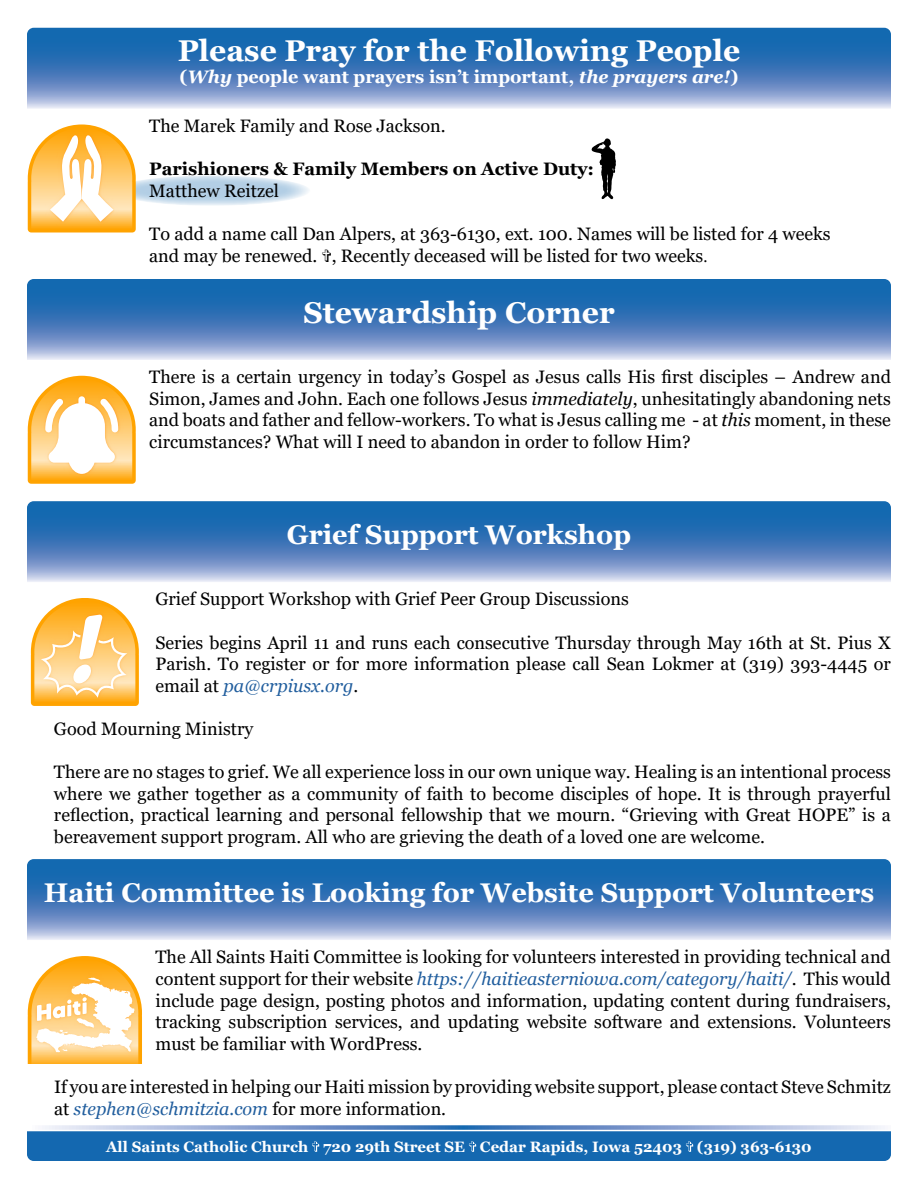
<style>
.page{position:relative;width:918px;height:1188px;background:#fff}
.page>*{position:absolute;margin:0;border:0;box-sizing:border-box;transform-origin:0 0}
.t1{font:700 30px "Georgia";color:#fff}
.t2{font:700 27px "Georgia";color:#fff}
.t3{font:18px/21.6px "Georgia";color:#000;text-align:justify}
.t4{font:700 18px "Georgia";color:#fff}
.t5{font:700 18px "Georgia";color:#000}
.t6{font:700 15px "Georgia";color:#fff}
.s1{font-style:italic}
.s2{font-family:"Minion Pro"}
.s3{font-style:italic;color:#215e9e}
</style>
<div class="page">
<svg style="left:42px;top:1125px;width:843px;height:5px;background:#95aed6"></svg>
<div style="left:27px;top:1131px;width:864px;height:30px;background:#1468b0"></div>
<svg style="left:113px;top:175px;width:197px;height:31px;background:#c3d9ea"></svg>
<svg style="left:27px;top:28px;width:864px;height:81px;background:#4f84bf"></svg>
<svg style="left:27px;top:279px;width:864px;height:81px;background:#4e83bf"></svg>
<svg style="left:27px;top:501px;width:864px;height:81px;background:#4e83bf"></svg>
<svg style="left:28px;top:125px;width:108px;height:108px"></svg>
<svg style="left:28px;top:376px;width:108px;height:108px"></svg>
<svg style="left:31px;top:598px;width:108px;height:108px"></svg>
<svg style="left:591px;top:138px;width:25px;height:61px"></svg>
<svg style="left:27px;top:859px;width:864px;height:81px;background:#4e83bf"></svg>
<svg style="left:28px;top:956px;width:114px;height:108px"></svg>
<h1 class="t1" style="left:178px;top:32px;width:564px">Please Pray for the Following People</h1>
<p class="t4" style="left:180px;top:65px;width:560px">(<span class="s1">Why</span> people want prayers isn’t important, <span class="s1">the prayers are!</span>)</p>
<p class="t3" style="left:149px;top:115px;width:298px">The Marek Family and Rose Jackson.</p>
<p class="t5" style="left:149px;top:157px;width:446px">Parishioners &amp; Family Members on Active Duty:</p>
<p class="t3" style="left:149px;top:180px;width:131px">Matthew Reitzel</p>
<p class="t3" style="left:149px;top:223px;width:683px">To add a name call Dan Alpers, at 363-6130, ext. 100. Names will be listed for 4 weeks and may be renewed. , Recently deceased will be listed for two weeks<span class="s2">.</span></p>
<h1 class="t1" style="left:303px;top:294px;width:313px">Stewardship Corner</h1>
<p class="t3" style="left:149px;top:367px;width:743px">There is a certain urgency in today’s Gospel as Jesus calls His first disciples – Andrew and Simon, James and John. Each one follows Jesus <span class="s1">immediately</span>, unhesitatingly abandoning nets and boats and father and fellow-workers. To what is Jesus calling me - at <span class="s1">this</span> moment, in these circumstances? What will I need to abandon in order to follow Him?</p>
<h2 class="t2" style="left:287px;top:518px;width:346px">Grief Support Workshop</h2>
<p class="t3" style="left:156px;top:589px;width:475px">Grief Support Workshop with Grief Peer Group Discussions</p>
<p class="t3" style="left:156px;top:632px;width:737px">Series begins April 11 and runs each consecutive Thursday through May 16th at St. Pius X Parish. To register or for more information please call Sean Lokmer at (319) 393-4445 or email at <span class="s3">pa@crpiusx.org</span>.</p>
<p class="t3" style="left:54px;top:718px;width:201px">Good Mourning Ministry</p>
<p class="t3" style="left:54px;top:762px;width:838px">There are no stages to grief. We all experience loss in our own unique way. Healing is an intentional process where we gather together as a community of faith to become disciples of hope. It is through prayerful reflection, practical learning and personal fellowship that we mourn. “Grieving with Great HOPE” is a bereavement support program. All who are grieving the death of a loved one are welcome.</p>
<h2 class="t2" style="left:44px;top:876px;width:832px">Haiti Committee is Looking for Website Support Volunteers</h2>
<p class="t3" style="left:156px;top:947px;width:737px">The All Saints Haiti Committee is looking for volunteers interested in providing technical and content support for their website <span class="s3">https://haitieasterniowa.com/category/haiti/</span>. This would include page design, posting photos and information, updating content during fundraisers, tracking subscription services, and updating website software and extensions. Volunteers must be familiar with WordPress.</p>
<p class="t3" style="left:54px;top:1076px;width:838px">If you are interested in helping our Haiti mission by providing website support, please contact Steve Schmitz at <span class="s3">stephen@schmitzia.com</span> for more information.</p>
<p class="t6" style="left:106px;top:1137px;width:707px">All Saints Catholic Church 720 29th Street SE Cedar Rapids, Iowa 52403 (319) 363-6130</p>
</div>
